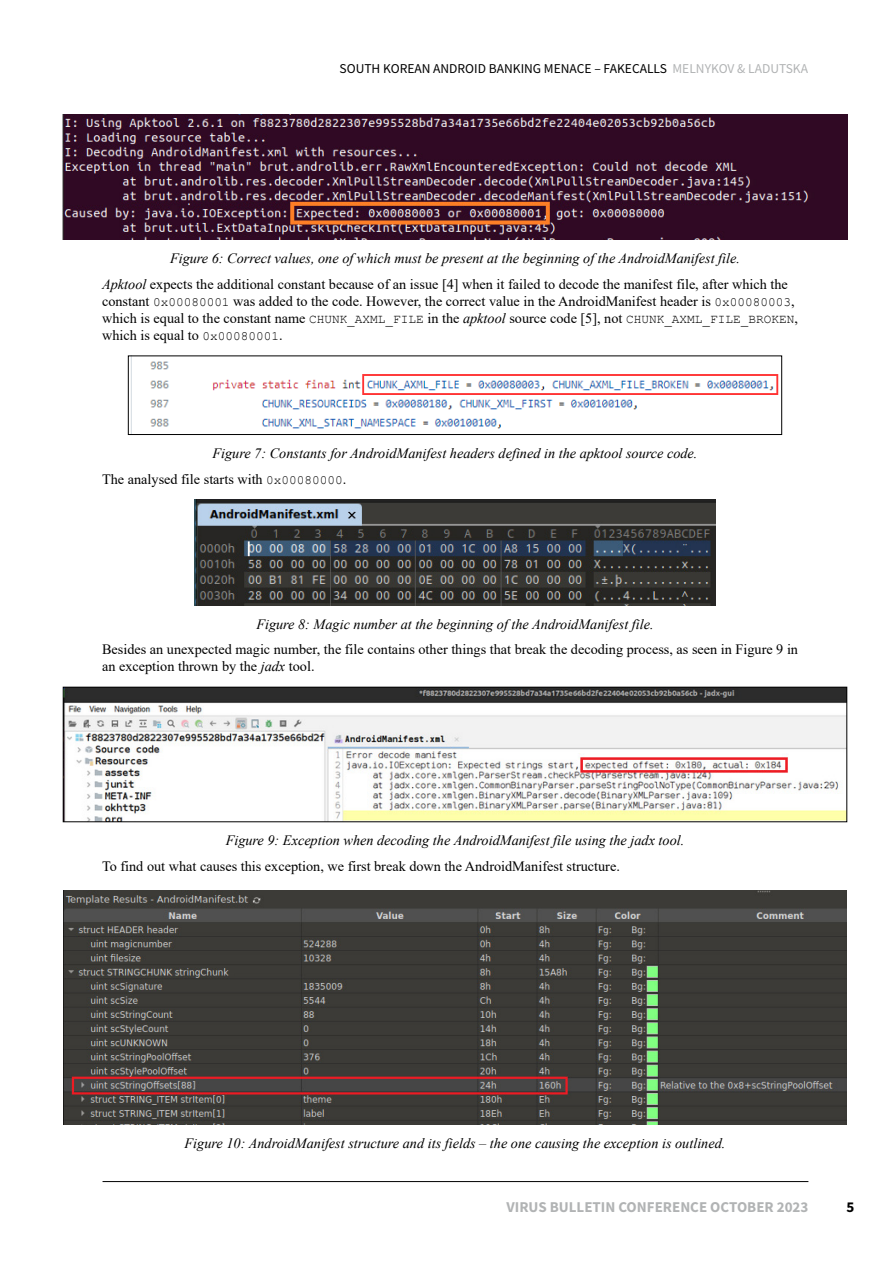
<style>
.page{position:relative;width:893px;height:1263px;background:#fff}
.page>*{position:absolute;margin:0;border:0;box-sizing:border-box;transform-origin:0 0}
.t1{font:700 15px "Source Sans Pro";color:#b1b3b4}
.t2{font:700 15px "Source Sans Pro";color:#000}
.t3{font:14.25px/17.1px "Times New Roman";color:#000}
.t4{font:italic 14.25px/25.7px "Times New Roman";color:#000}
.t5{font:13.5px "Source Sans Pro";color:#000}
.s1{color:#b1b3b4}
.s2{font-style:italic}
.s3{font-family:"Courier New";font-size:12.75px}
.s4{font-style:normal}
.s5{font-family:"Courier New";font-style:normal;font-size:12.75px}
</style>
<div class="page">
<hr style="left:103px;top:1181px;width:705px;height:1px;background:#000">
<img style="left:63px;top:115px;width:784px;height:125px">
<img style="left:131px;top:358px;width:648px;height:75px">
<div style="left:128px;top:356px;width:654px;height:79px;border:1px solid #000"></div>
<img style="left:194px;top:499px;width:521px;height:106px">
<img style="left:65px;top:689px;width:780px;height:131px">
<div style="left:63px;top:687px;width:784px;height:135px;border:1px solid #000"></div>
<img style="left:63px;top:891px;width:784px;height:233px">
<p class="t5" style="left:340px;top:60px;width:470px">SOUTH KOREAN ANDROID BANKING MENACE – FAKECALLS <span class="s1">MELNYKOV &amp; LADUTSKA</span></p>
<p class="t3" style="left:102px;top:245px;width:687px;line-height:25.7px;text-indent:68px"><span class="s2">Figure 6: Correct values, one of which must be present at the beginning of the AndroidManifest file.<br>Apktool</span> expects the additional constant because of an issue [4] when it failed to decode the manifest file, after which the</p>
<p class="t3" style="left:102px;top:292px;width:697px">constant <span class="s3">0x00080001</span> was added to the code. However, the correct value in the AndroidManifest header is <span class="s3">0x00080003</span>, which is equal to the constant name <span class="s3">CHUNK_AXML_FILE</span> in the <span class="s2">apktool</span> source code [5], not <span class="s3">CHUNK_AXML_FILE_BROKEN</span>, which is equal to <span class="s3">0x00080001</span>.</p>
<p class="t4" style="left:102px;top:440px;width:597px;text-indent:110px">Figure 7: Constants for AndroidManifest headers defined in the apktool source code.<br><span class="s4">The analysed file starts with</span> <span class="s5">0x00080000</span><span class="s4">.</span></p>
<p class="t4" style="left:256px;top:611px;width:399px">Figure 8: Magic number at the beginning of the AndroidManifest file.</p>
<p class="t3" style="left:102px;top:640px;width:697px">Besides an unexpected magic number, the file contains other things that break the decoding process, as seen in Figure 9 in an exception thrown by the <span class="s2">jadx</span> tool.</p>
<p class="t4" style="left:226px;top:827px;width:460px">Figure 9: Exception when decoding the AndroidManifest file using the jadx tool.</p>
<p class="t3" style="left:102px;top:857px;width:519px">To find out what causes this exception, we first break down the AndroidManifest structure.</p>
<p class="t4" style="left:185px;top:1130px;width:542px">Figure 10: AndroidManifest structure and its fields – the one causing the exception is outlined.</p>
<p class="t1" style="left:507px;top:1196px;width:303px">VIRUS BULLETIN CONFERENCE OCTOBER 2023</p>
<p class="t2" style="left:846px;top:1196px;width:9px">5</p>
</div>
